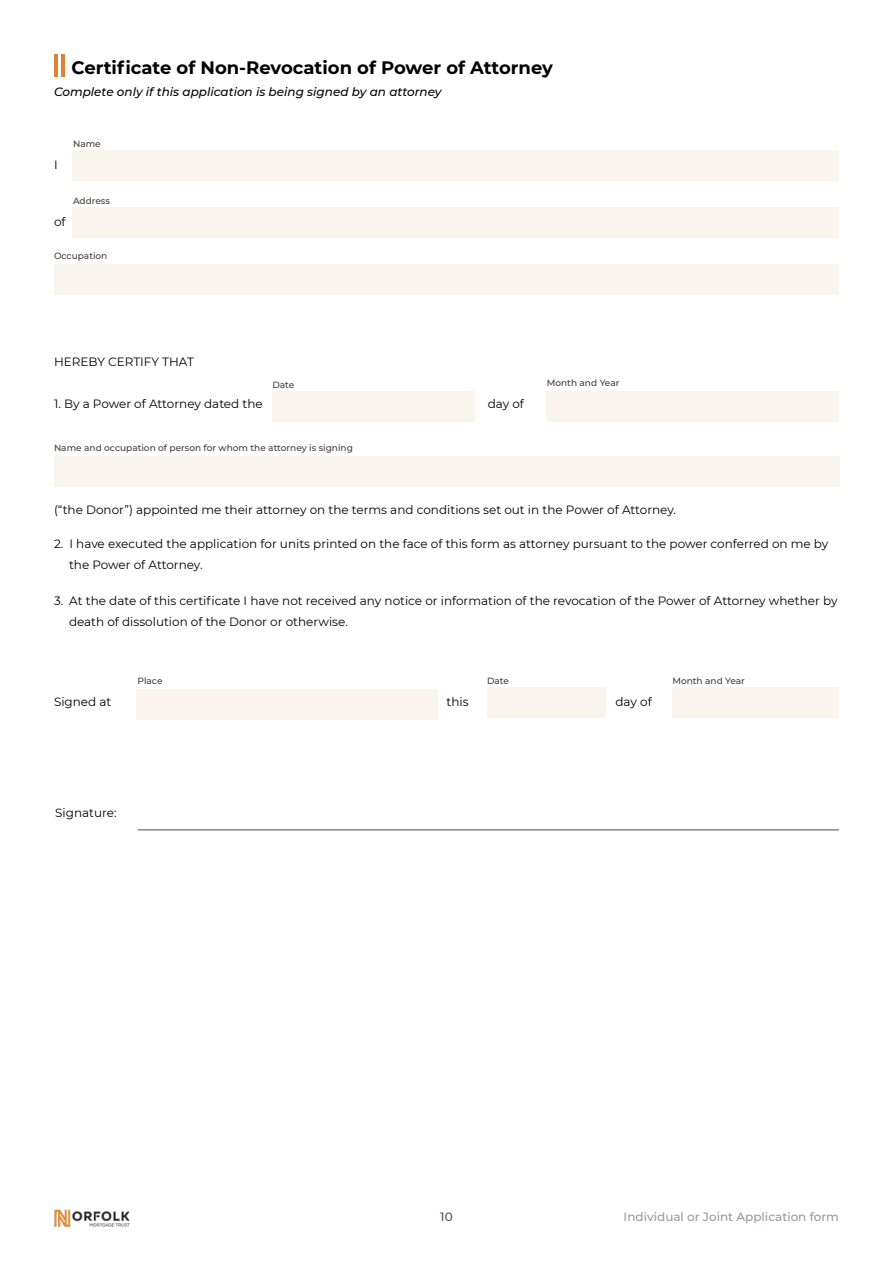
<style>
.page{position:relative;width:893px;height:1263px;background:#fff}
.page>*{position:absolute;margin:0;border:0;box-sizing:border-box;transform-origin:0 0}
.t1{font:700 18px "Montserrat";color:#000}
.t2{font:12px/21px "Montserrat";color:#000}
.t3{font:italic 500 12px "Montserrat";color:#000}
.t4{font:500 12px "Montserrat";color:#9c9895}
.t5{font:500 12px "Montserrat";color:#504b44}
.t6{font:500 9px "Montserrat";color:#423d38}
</style>
<div class="page">
<img style="left:54px;top:1209px;width:76px;height:18px">
<div style="left:73px;top:151px;width:766px;height:30px;background:#f9f5ee"></div>
<div style="left:272px;top:392px;width:203px;height:30px;background:#f9f5ee"></div>
<div style="left:547px;top:392px;width:292px;height:30px;background:#f9f5ee"></div>
<div style="left:136px;top:689px;width:301px;height:30px;background:#f9f5ee"></div>
<div style="left:54px;top:457px;width:785px;height:30px;background:#f9f5ee"></div>
<div style="left:73px;top:208px;width:766px;height:30px;background:#f9f5ee"></div>
<div style="left:54px;top:265px;width:785px;height:30px;background:#f9f5ee"></div>
<div style="left:487px;top:688px;width:118px;height:30px;background:#f9f5ee"></div>
<div style="left:672px;top:688px;width:167px;height:30px;background:#f9f5ee"></div>
<hr style="left:138px;top:830px;width:701px;height:1px;background:#504b44">
<hr style="left:54px;top:54px;width:4px;height:23px;background:#de8330">
<hr style="left:61px;top:54px;width:4px;height:23px;background:#de8330">
<h1 class="t1" style="left:72px;top:55px;width:483px">Certificate of Non-Revocation of Power of Attorney</h1>
<p class="t3" style="left:54px;top:83px;width:389px">Complete only if this application is being signed by an attorney</p>
<p class="t2" style="left:54px;top:153px;width:5px">I</p>
<p class="t6" style="left:73px;top:137px;width:29px">Name</p>
<p class="t6" style="left:73px;top:194px;width:38px">Address</p>
<p class="t2" style="left:54px;top:211px;width:13px">of</p>
<p class="t6" style="left:54px;top:250px;width:55px">Occupation</p>
<p class="t2" style="left:54px;top:350px;width:141px">HEREBY CERTIFY THAT</p>
<p class="t2" style="left:54px;top:392px;width:210px">1. By a Power of Attorney dated the</p>
<p class="t6" style="left:272px;top:378px;width:23px">Date</p>
<p class="t6" style="left:54px;top:442px;width:300px">Name and occupation of person for whom the attorney is signing</p>
<p class="t2" style="left:488px;top:392px;width:38px">day of</p>
<p class="t6" style="left:547px;top:376px;width:74px">Month and Year</p>
<p class="t2" style="left:54px;top:499px;width:624px">(“the Donor”) appointed me their attorney on the terms and conditions set out in the Power of Attorney.</p>
<p class="t2" style="left:69px;top:532px;width:761px;text-indent:-15px">2. I have executed the application for units printed on the face of this form as attorney pursuant to the power conferred on me by the Power of Attorney.</p>
<p class="t2" style="left:69px;top:589px;width:770px;text-indent:-15px">3. At the date of this certificate I have not received any notice or information of the revocation of the Power of Attorney whether by death of dissolution of the Donor or otherwise.</p>
<p class="t2" style="left:54px;top:690px;width:59px">Signed at</p>
<p class="t6" style="left:138px;top:674px;width:26px">Place</p>
<p class="t6" style="left:487px;top:674px;width:23px">Date</p>
<p class="t2" style="left:447px;top:690px;width:24px">this</p>
<p class="t2" style="left:55px;top:801px;width:63px">Signature:</p>
<p class="t2" style="left:615px;top:690px;width:38px">day of</p>
<p class="t6" style="left:672px;top:674px;width:74px">Month and Year</p>
<p class="t5" style="left:440px;top:1208px;width:14px">10</p>
<p class="t4" style="left:624px;top:1208px;width:217px">Individual or Joint Application form</p>
</div>
